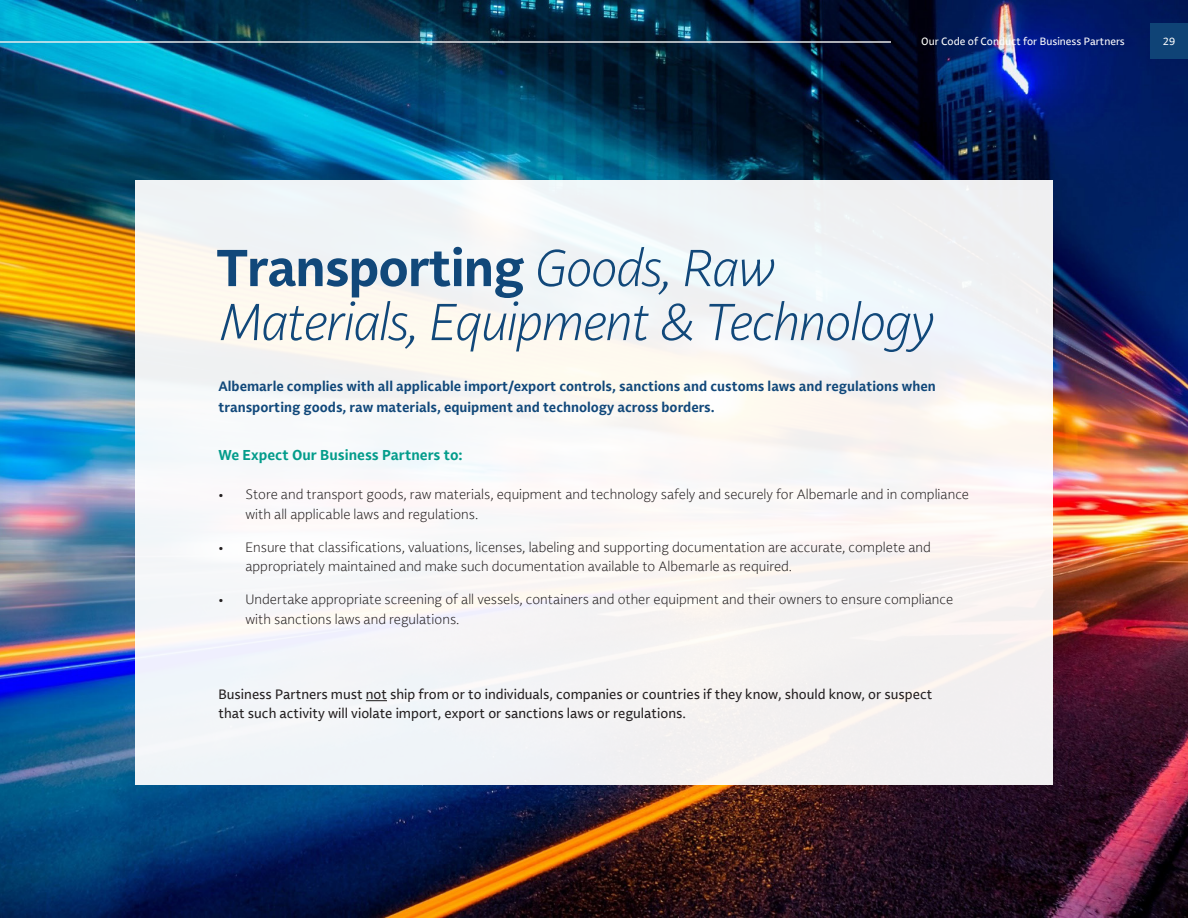
<style>
.page{position:relative;width:1188px;height:918px;background:#fff}
.page>*{position:absolute;margin:0;border:0;box-sizing:border-box;transform-origin:0 0}
.t1{font:italic 300 51.75px/54px "Lemance";letter-spacing:-.025em;color:#11487a}
.t2{font:700 14.25px "Lemance";color:#039c8b}
.t3{font:300 13.5px/19.5px "Lemance";color:#231f20}
.t4{font:13.5px/19.5px "Lemance";color:#231f20}
.t5{font:700 13.5px/21px "Lemance";color:#11487a}
.t6{font:10.5px "Lemance";color:#fff}
.s1{font-weight:700;font-style:normal}
</style>
<div class="page">
<img style="left:0;top:0;width:1188px;height:918px">
<div style="left:135px;top:180px;width:918px;height:605px;background:#f5f5f6"></div>
<svg style="left:366px;top:700px;width:21px;height:1px"></svg>
<div style="left:1150px;top:23px;width:38px;height:35px;background:#11487a"></div>
<hr style="left:0;top:41px;width:891px;height:1px;background:#eeeeef">
<p class="t6" style="left:921px;top:34px;width:205px">Our Code of Conduct for Business Partners</p>
<p class="t6" style="left:1163px;top:34px;width:14px">29</p>
<p class="t1" style="left:216px;top:240px;width:720px"><span class="s1">Transporting</span> Goods, Raw<br>Materials, Equipment &amp; Technology</p>
<p class="t5" style="left:218px;top:375px;width:719px">Albemarle complies with all applicable import/export controls, sanctions and customs laws and regulations when transporting goods, raw materials, equipment and technology across borders.</p>
<p class="t2" style="left:218px;top:445px;width:246px">We Expect Our Business Partners to:</p>
<p class="t3" style="left:245px;top:485px;width:725px;text-indent:-27px">• Store and transport goods, raw materials, equipment and technology safely and securely for Albemarle and in compliance with all applicable laws and regulations.</p>
<p class="t3" style="left:245px;top:537px;width:687px;text-indent:-27px">• Ensure that classifications, valuations, licenses, labeling and supporting documentation are accurate, complete and appropriately maintained and make such documentation available to Albemarle as required.</p>
<p class="t3" style="left:245px;top:590px;width:709px;text-indent:-27px">• Undertake appropriate screening of all vessels, containers and other equipment and their owners to ensure compliance with sanctions laws and regulations.</p>
<p class="t4" style="left:218px;top:684px;width:716px">Business Partners must not ship from or to individuals, companies or countries if they know, should know, or suspect that such activity will violate import, export or sanctions laws or regulations.</p>
</div>
